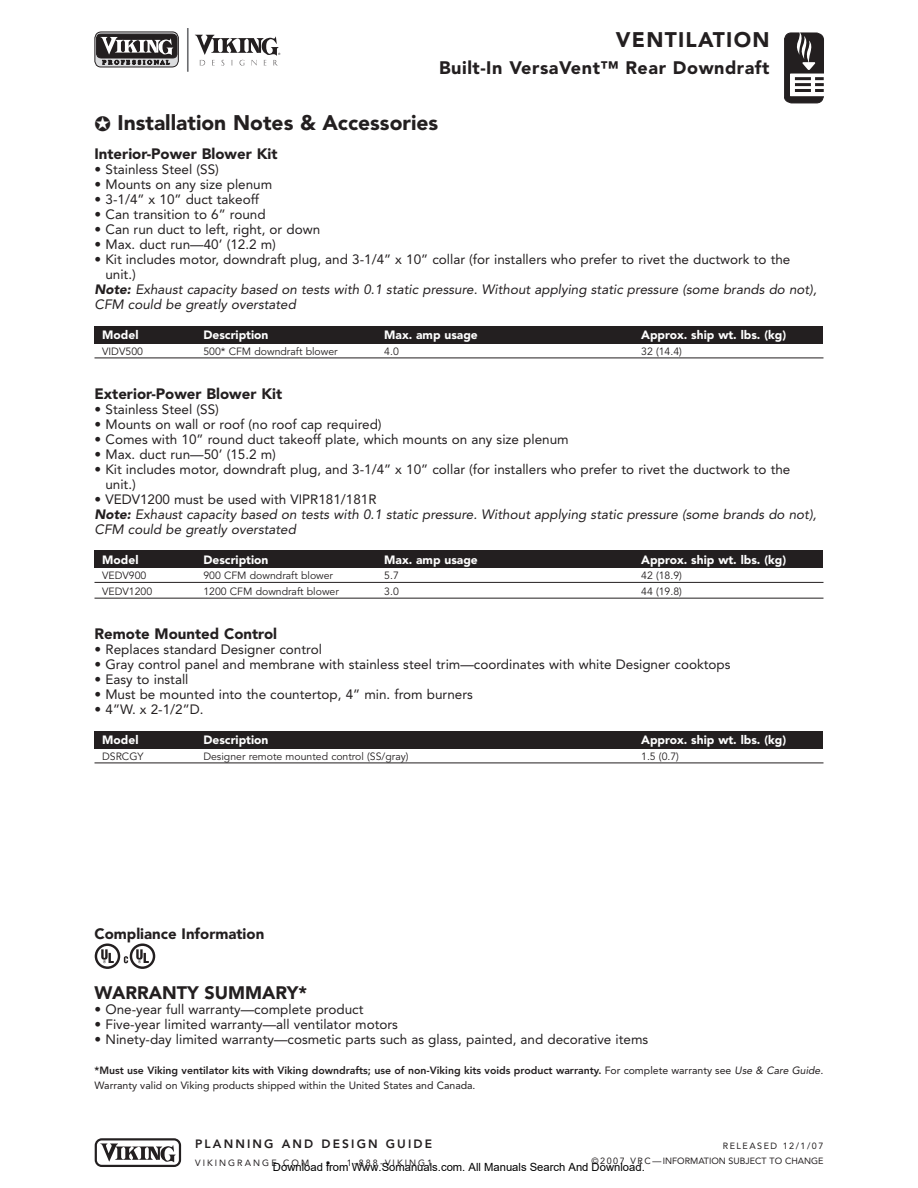
<style>
.page{position:relative;width:918px;height:1188px;background:#fff}
.page>*{position:absolute;margin:0;border:0;box-sizing:border-box;transform-origin:0 0}
.t1{font:900 21px "Avenir";color:#231f20}
.t2{font:900 21px "Avenir";letter-spacing:.06em;color:#231f20}
.t3{font:900 18px "Avenir";letter-spacing:.03em;color:#231f20}
.t4{font:900 18px "Avenir";color:#231f20}
.t5{font:900 15px "Avenir";color:#231f20}
.t6{font:13.5px/15px "Avenir";color:#231f20}
.t7{font:900 12px "Avenir";color:#fff}
.t8{font:800 12px "Avenir";letter-spacing:.175em;color:#231f20}
.t9{font:11.25px "Arial";color:#000}
.t10{font:10.5px/15px "Avenir";color:#231f20}
.t11{font:10.5px "Avenir";color:#231f20}
.t12{font:9px/15px "Avenir";color:#231f20;text-align:right}
.t13{font:9px "Avenir";letter-spacing:.23em;color:#231f20}
.s1{font-weight:900}
.s2{font-weight:800}
</style>
<div class="page">
<svg style="left:784px;top:32px;width:40px;height:71px"></svg>
<svg style="left:95px;top:1138px;width:86px;height:29px"></svg>
<hr style="left:187px;top:28px;width:2px;height:44px;background:#6c6d70">
<svg style="left:94px;top:31px;width:85px;height:37px;background:#716f70"></svg>
<svg style="left:195px;top:35px;width:85px;height:31px"></svg>
<svg style="left:95px;top:943px;width:60px;height:26px"></svg>
<div style="left:94px;top:326px;width:730px;height:18px;background:#231f20"></div>
<hr style="left:94px;top:358px;width:730px;height:1px;background:#231f20">
<div style="left:94px;top:551px;width:730px;height:17px;background:#231f20"></div>
<hr style="left:94px;top:582px;width:730px;height:1px;background:#231f20">
<hr style="left:94px;top:598px;width:730px;height:1px;background:#231f20">
<div style="left:94px;top:731px;width:730px;height:18px;background:#231f20"></div>
<hr style="left:94px;top:763px;width:730px;height:1px;background:#231f20">
<h1 class="t2" style="left:616px;top:31px;width:155px">VENTILATION</h1>
<h2 class="t3" style="left:439px;top:60px;width:332px">Built-In VersaVent™ Rear Downdraft</h2>
<h1 class="t1" style="left:94px;top:114px;width:345px">✪ Installation Notes &amp; Accessories</h1>
<p class="t5" style="left:94px;top:148px;width:184px">Interior-Power Blower Kit</p>
<p class="t6" style="left:94px;top:163px;width:126px">• Stainless Steel (SS)</p>
<p class="t6" style="left:94px;top:178px;width:179px">• Mounts on any size plenum</p>
<p class="t6" style="left:94px;top:193px;width:166px">• 3-1/4” x 10” duct takeoff</p>
<p class="t6" style="left:94px;top:208px;width:173px">• Can transition to 6” round</p>
<p class="t6" style="left:94px;top:223px;width:227px">• Can run duct to left, right, or down</p>
<p class="t6" style="left:94px;top:238px;width:183px">• Max. duct run—40’ (12.2 m)</p>
<p class="t6" style="left:94px;top:253px;width:698px">• Kit includes motor, downdraft plug, and 3-1/4” x 10” collar (for installers who prefer to rivet the ductwork to the</p>
<p class="t6" style="left:105px;top:268px;width:32px">unit.)</p>
<p class="t6" style="left:94px;top:283px;width:726px"><span class="s1">Note:</span> Exhaust capacity based on tests with 0.1 static pressure. Without applying static pressure (some brands do not),</p>
<p class="t6" style="left:95px;top:298px;width:205px">CFM could be greatly overstated</p>
<p class="t7" style="left:102px;top:330px;width:38px">Model</p>
<p class="t7" style="left:203px;top:330px;width:67px">Description</p>
<p class="t7" style="left:384px;top:330px;width:95px">Max. amp usage</p>
<p class="t7" style="left:641px;top:330px;width:146px">Approx. ship wt. lbs. (kg)</p>
<p class="t11" style="left:102px;top:347px;width:42px">VIDV500</p>
<p class="t11" style="left:203px;top:347px;width:136px">500* CFM downdraft blower</p>
<p class="t11" style="left:384px;top:347px;width:16px">4.0</p>
<p class="t11" style="left:641px;top:347px;width:42px">32 (14.4)</p>
<p class="t5" style="left:94px;top:388px;width:189px">Exterior-Power Blower Kit</p>
<p class="t6" style="left:94px;top:403px;width:126px">• Stainless Steel (SS)</p>
<p class="t6" style="left:94px;top:418px;width:289px">• Mounts on wall or roof (no roof cap required)</p>
<p class="t6" style="left:94px;top:433px;width:476px">• Comes with 10” round duct takeoff plate, which mounts on any size plenum</p>
<p class="t6" style="left:94px;top:448px;width:183px">• Max. duct run—50’ (15.2 m)</p>
<p class="t6" style="left:105px;top:463px;width:687px;text-indent:-11px">• Kit includes motor, downdraft plug, and 3-1/4” x 10” collar (for installers who prefer to rivet the ductwork to the unit.)</p>
<p class="t6" style="left:94px;top:493px;width:725px">• VEDV1200 must be used with VIPR181/181R<br><span class="s1">Note:</span> Exhaust capacity based on tests with 0.1 static pressure. Without applying static pressure (some brands do not),<br>CFM could be greatly overstated</p>
<p class="t7" style="left:102px;top:555px;width:38px">Model</p>
<p class="t7" style="left:203px;top:555px;width:67px">Description</p>
<p class="t7" style="left:384px;top:555px;width:95px">Max. amp usage</p>
<p class="t7" style="left:641px;top:555px;width:146px">Approx. ship wt. lbs. (kg)</p>
<p class="t11" style="left:102px;top:571px;width:46px">VEDV900</p>
<p class="t11" style="left:203px;top:571px;width:131px">900 CFM downdraft blower</p>
<p class="t11" style="left:384px;top:571px;width:16px">5.7</p>
<p class="t11" style="left:641px;top:571px;width:42px">42 (18.9)</p>
<p class="t11" style="left:102px;top:587px;width:52px">VEDV1200</p>
<p class="t11" style="left:203px;top:587px;width:137px">1200 CFM downdraft blower</p>
<p class="t11" style="left:384px;top:587px;width:16px">3.0</p>
<p class="t11" style="left:641px;top:587px;width:42px">44 (19.8)</p>
<p class="t5" style="left:94px;top:628px;width:184px">Remote Mounted Control</p>
<p class="t6" style="left:94px;top:643px;width:229px">• Replaces standard Designer control</p>
<p class="t6" style="left:94px;top:658px;width:638px">• Gray control panel and membrane with stainless steel trim—coordinates with white Designer cooktops</p>
<p class="t6" style="left:94px;top:673px;width:96px">• Easy to install</p>
<p class="t6" style="left:94px;top:688px;width:380px">• Must be mounted into the countertop, 4” min. from burners</p>
<p class="t6" style="left:94px;top:703px;width:111px">• 4”W. x 2-1/2”D.</p>
<p class="t7" style="left:102px;top:735px;width:38px">Model</p>
<p class="t7" style="left:203px;top:735px;width:67px">Description</p>
<p class="t7" style="left:641px;top:735px;width:146px">Approx. ship wt. lbs. (kg)</p>
<p class="t11" style="left:102px;top:752px;width:43px">DSRCGY</p>
<p class="t11" style="left:203px;top:752px;width:207px">Designer remote mounted control (SS/gray)</p>
<p class="t11" style="left:641px;top:752px;width:39px">1.5 (0.7)</p>
<p class="t5" style="left:94px;top:928px;width:171px">Compliance Information</p>
<h2 class="t4" style="left:94px;top:985px;width:214px">WARRANTY SUMMARY*</h2>
<p class="t6" style="left:94px;top:1003px;width:270px">• One-year full warranty—complete product</p>
<p class="t6" style="left:94px;top:1018px;width:305px">• Five-year limited warranty—all ventilator motors</p>
<p class="t6" style="left:94px;top:1033px;width:555px">• Ninety-day limited warranty—cosmetic parts such as glass, painted, and decorative items</p>
<p class="t10" style="left:94px;top:1064px;width:732px"><span class="s2">*Must use Viking ventilator kits with Viking downdrafts; use of non-Viking kits voids product warranty.</span> For complete warranty see Use &amp; Care Guide.<br>Warranty valid on Viking products shipped within the United States and Canada.</p>
<p class="t8" style="left:195px;top:1139px;width:239px">PLANNING AND DESIGN GUIDE</p>
<p class="t13" style="left:195px;top:1159px;width:116px">VIKINGRANGE.COM</p>
<p class="t13" style="left:326px;top:1159px;width:108px">• 1-888-VIKING1</p>
<p class="t12" style="left:592px;top:1139px;width:233px">RELEASED 12/1/07<br>© 2 0 0 7 V R C — INFORMATION SUBJECT TO CHANGE</p>
<p class="t9" style="left:273px;top:1160px;width:373px">Download from Www.Somanuals.com. All Manuals Search And Download.</p>
</div>
